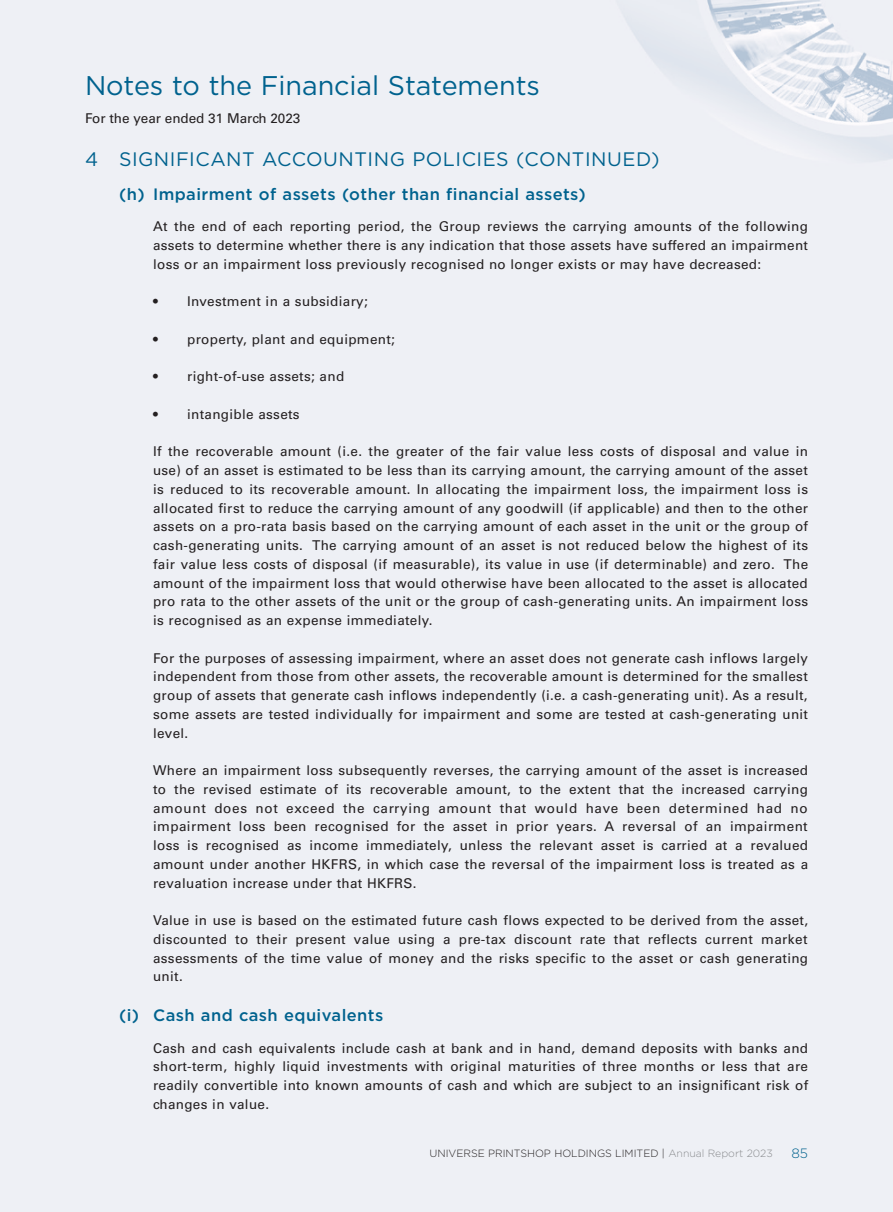
<style>
.page{position:relative;width:893px;height:1212px;background:#fff}
.page>*{position:absolute;margin:0;border:0;box-sizing:border-box;transform-origin:0 0}
.t1{font:27px "Gotham";letter-spacing:-.005em;color:#00628e}
.Heading_1{font:19.5px "Gotham";letter-spacing:.025em;color:#00628e}
.Heading_2{font:500 16.5px "Gotham";letter-spacing:.025em;color:#00628e}
.Body_Text{font:13.5px/18.8px "Univers LT Std";letter-spacing:.025em;color:#231f20;text-align:justify}
.Body_Text-2{font:13.5px "Univers LT Std";letter-spacing:-.005em;color:#231f20}
.t2{font:300 13.5px "Gotham";color:#00628e}
.t3{font:300 10.5px "Gotham";letter-spacing:-.005em;color:#231f20}
.s1{color:#8a8c8f}
</style>
<div class="page">
<h1 class="t1" style="left:85px;top:68px;width:456px">Notes to the Financial Statements</h1>
<p class="Body_Text-2" style="left:85px;top:110px;width:217px">For the year ended 31 March 2023</p>
<p class="Heading_1" style="left:85px;top:147px;width:576px">4 SIGNIFICANT ACCOUNTING POLICIES (CONTINUED)</p>
<p class="Heading_2" style="left:119px;top:183px;width:468px">(h) Impairment of assets (other than financial assets)</p>
<p class="Body_Text" style="left:153px;top:217px;width:656px">At the end of each reporting period, the Group reviews the carrying amounts of the following assets to determine whether there is any indication that those assets have suffered an impairment loss or an impairment loss previously recognised no longer exists or may have decreased:</p>
<p class="Body_Text" style="left:153px;top:292px;width:216px">• Investment in a subsidiary;</p>
<p class="Body_Text" style="left:153px;top:330px;width:243px">• property, plant and equipment;</p>
<p class="Body_Text" style="left:153px;top:367px;width:193px">• right-of-use assets; and</p>
<p class="Body_Text" style="left:153px;top:405px;width:148px">• intangible assets</p>
<p class="Body_Text" style="left:153px;top:442px;width:657px">If the recoverable amount (i.e. the greater of the fair value less costs of disposal and value in use) of an asset is estimated to be less than its carrying amount, the carrying amount of the asset is reduced to its recoverable amount. In allocating the impairment loss, the impairment loss is allocated first to reduce the carrying amount of any goodwill (if applicable) and then to the other assets on a pro-rata basis based on the carrying amount of each asset in the unit or the group of cash-generating units. The carrying amount of an asset is not reduced below the highest of its fair value less costs of disposal (if measurable), its value in use (if determinable) and zero. The amount of the impairment loss that would otherwise have been allocated to the asset is allocated pro rata to the other assets of the unit or the group of cash-generating units. An impairment loss is recognised as an expense immediately.</p>
<p class="Body_Text" style="left:153px;top:648px;width:657px">For the purposes of assessing impairment, where an asset does not generate cash inflows largely independent from those from other assets, the recoverable amount is determined for the smallest group of assets that generate cash inflows independently (i.e. a cash-generating unit). As a result, some assets are tested individually for impairment and some are tested at cash-generating unit level.</p>
<p class="Body_Text" style="left:153px;top:761px;width:657px">Where an impairment loss subsequently reverses, the carrying amount of the asset is increased to the revised estimate of its recoverable amount, to the extent that the increased carrying amount does not exceed the carrying amount that would have been determined had no impairment loss been recognised for the asset in prior years. A reversal of an impairment loss is recognised as income immediately, unless the relevant asset is carried at a revalued amount under another HKFRS, in which case the reversal of the impairment loss is treated as a revaluation increase under that HKFRS.</p>
<p class="Body_Text" style="left:153px;top:911px;width:657px">Value in use is based on the estimated future cash flows expected to be derived from the asset, discounted to their present value using a pre-tax discount rate that reflects current market assessments of the time value of money and the risks specific to the asset or cash generating unit.</p>
<p class="Heading_2" style="left:119px;top:1004px;width:266px">(i) Cash and cash equivalents</p>
<p class="Body_Text" style="left:153px;top:1038px;width:657px">Cash and cash equivalents include cash at bank and in hand, demand deposits with banks and short-term, highly liquid investments with original maturities of three months or less that are readily convertible into known amounts of cash and which are subject to an insignificant risk of changes in value.</p>
<p class="t3" style="left:430px;top:1146px;width:345px">UNIVERSE PRINTSHOP HOLDINGS LIMITED | <span class="s1">Annual Report 2023</span></p>
<p class="t2" style="left:791px;top:1144px;width:18px">85</p>
</div>
